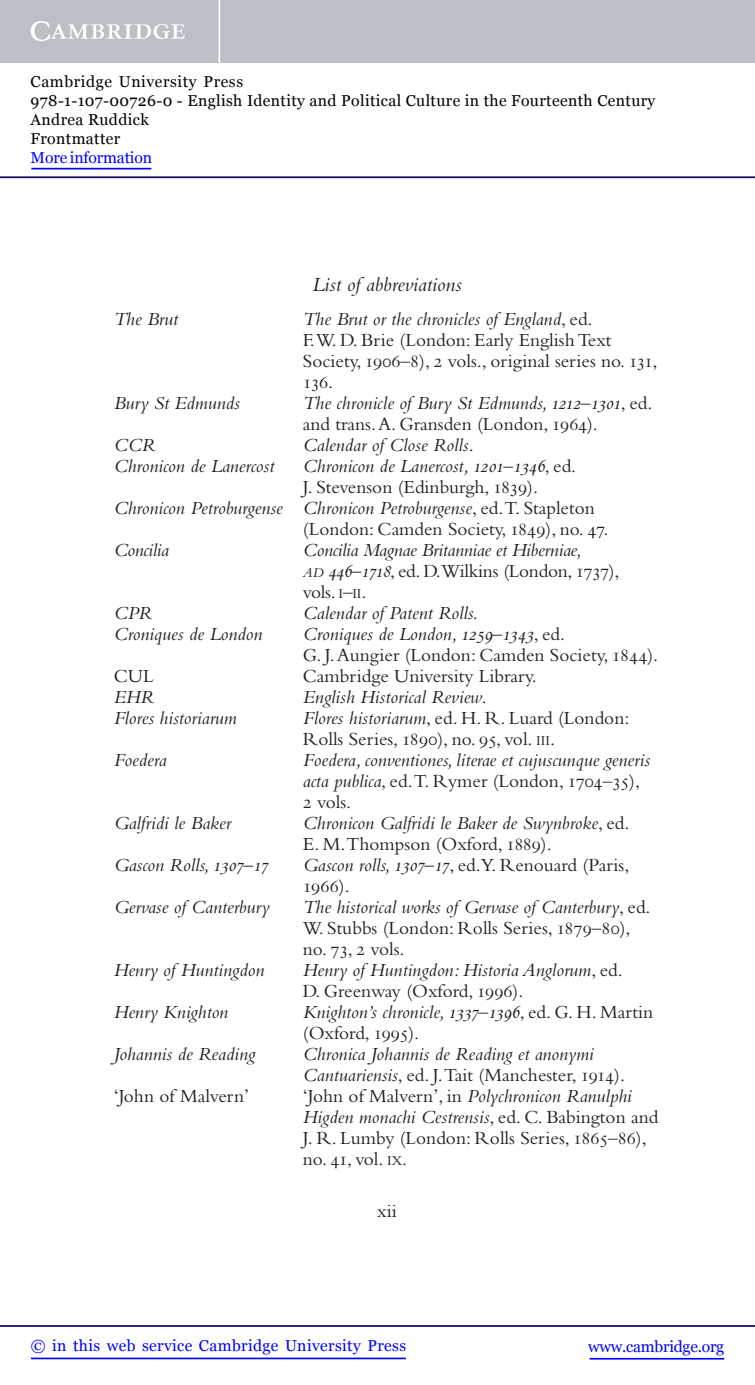
<style>
.page{position:relative;width:755px;height:1385px;background:#fff}
.page>*{position:absolute;margin:0;border:0;box-sizing:border-box;transform-origin:0 0}
.t1{font:italic 21px "Bembo Std";color:#231f20}
.t2{font:italic 19.25px/21px "Bembo Std";color:#231f20}
.t3{font:19.25px/21px "Bembo Std";color:#231f20}
.t4{font:15.75px/18.9px "Georgia";letter-spacing:.025em;color:#000}
.t5{font:15.75px "Georgia";letter-spacing:.025em;color:#00f}
.t6{font:15.75px "Georgia";letter-spacing:-.015em;color:#00f}
.t7{font:15.75px "Georgia";letter-spacing:-.01em;color:#00f}
.s1{font-style:italic}
.s2{font-style:normal}
.s3{font-size:14px}
.s4{font-style:normal;font-size:14px}
</style>
<div class="page">
<hr style="left:589px;top:1358px;width:134px;height:1px;background:#00f">
<hr style="left:0;top:1325px;width:754px;height:2px;background:#150666">
<hr style="left:31px;top:1357px;width:374px;height:2px;background:#00f">
<div style="left:0;top:0;width:754px;height:63px;background:#bac0c6"></div>
<svg style="left:31px;top:21px;width:154px;height:20px"></svg>
<hr style="left:218px;top:0;width:2px;height:63px;background:#fff">
<hr style="left:0;top:176px;width:754px;height:2px;background:#150666">
<hr style="left:31px;top:168px;width:120px;height:1px;background:#00f">
<p class="t4" style="left:31px;top:72px;width:625px">Cambridge University Press<br>978-1-107-00726-0 - English Identity and Political Culture in the Fourteenth Century Andrea Ruddick<br>Frontmatter</p>
<p class="t7" style="left:31px;top:148px;width:123px">More information</p>
<p class="t1" style="left:312px;top:276px;width:151px">List of abbreviations</p>
<p class="t2" style="left:114px;top:310px;width:66px">The Brut</p>
<p class="t3" style="left:303px;top:310px;width:356px"><span class="s1">The Brut or the chronicles of England</span> , ed.<br>F.W. D. B rie (London: E arly English Text Society, 1906–8), 2 vols., original series no. 131, 136.</p>
<p class="t2" style="left:114px;top:394px;width:128px">Bury St Edmunds</p>
<p class="t2" style="left:303px;top:394px;width:351px">The chronicle of Bury St Edmunds, 1212–1301 <span class="s2">, ed. and trans. A. Gransden (London, 1964).</span></p>
<p class="t2" style="left:114px;top:436px;width:43px">CCR</p>
<p class="t2" style="left:303px;top:436px;width:172px">Calendar of Close Rolls<span class="s2">.</span></p>
<p class="t2" style="left:114px;top:457px;width:162px">Chronicon de Lanercost</p>
<p class="t2" style="left:303px;top:457px;width:275px">Chronicon de Lanercost, 1201–1346 <span class="s2">, ed.</span></p>
<p class="t3" style="left:303px;top:478px;width:236px">J. Stevenson (E dinburgh, 1839).</p>
<p class="t2" style="left:114px;top:499px;width:482px">Chronicon Petroburgense Chronicon Petroburgense <span class="s2">, ed.T. Stapleton</span></p>
<p class="t3" style="left:303px;top:520px;width:307px">(London: Camden Society, 1849), no. 47.</p>
<p class="t2" style="left:114px;top:541px;width:57px">Concilia</p>
<p class="t2" style="left:303px;top:541px;width:318px">Concilia Magnae Britanniae et Hiberniae,<br><span class="s3">AD</span> 446–1718<span class="s2">, ed. D.Wilkins (London, 1737), vols.</span> <span class="s4">I</span><span class="s2">–</span> <span class="s4">II</span><span class="s2">.</span></p>
<p class="t2" style="left:114px;top:604px;width:40px">CPR</p>
<p class="t2" style="left:303px;top:604px;width:176px">Calendar of Patent Rolls.</p>
<p class="t2" style="left:114px;top:625px;width:150px">Croniques de London</p>
<p class="t3" style="left:303px;top:625px;width:356px"><span class="s1">Croniques de London, 1259–1343</span> , ed.<br>G. J. Aungier (London: Camden Society, 1844).</p>
<p class="t3" style="left:114px;top:667px;width:39px">CUL</p>
<p class="t3" style="left:303px;top:667px;width:235px">Cambridge University Library.</p>
<p class="t2" style="left:114px;top:688px;width:42px">EHR</p>
<p class="t2" style="left:303px;top:688px;width:185px">English Historical Review<span class="s2">.</span></p>
<p class="t2" style="left:114px;top:709px;width:125px">Flores historiarum</p>
<p class="t3" style="left:303px;top:709px;width:328px"><span class="s1">Flores historiarum</span> , ed. H. R . Luard (London:<br>Rolls Series, 1890), no. 95, vol. <span class="s3">III</span>.</p>
<p class="t2" style="left:114px;top:751px;width:54px">Foedera</p>
<p class="t2" style="left:303px;top:751px;width:349px">Foedera, conventiones, literae et cujuscunque generis acta publica <span class="s2">, ed.T. Rymer (London, 1704–35),<br>2 vols.</span></p>
<p class="t2" style="left:114px;top:814px;width:119px">Galfridi le Baker</p>
<p class="t2" style="left:303px;top:814px;width:328px">Chronicon Galfridi le Baker de Swynbroke <span class="s2">, ed.<br>E . M.Thompson (Oxford, 1889).</span></p>
<p class="t2" style="left:114px;top:856px;width:156px">Gascon Rolls, 1307–17</p>
<p class="t3" style="left:303px;top:856px;width:328px"><span class="s1">Gascon rolls, 1307–17</span> , ed.Y. Renouard (Paris,<br>1966).</p>
<p class="t2" style="left:114px;top:898px;width:157px">Gervase of Canterbury</p>
<p class="t3" style="left:303px;top:898px;width:349px"><span class="s1">The historical works of Gervase of Canterbury</span> , ed.<br>W. Stubbs (London: Rolls Series, 1879–80), no. 73, 2 vols.</p>
<p class="t2" style="left:114px;top:961px;width:152px">Henry of Huntingdon</p>
<p class="t2" style="left:303px;top:961px;width:321px">Henry of Huntingdon: Historia Anglorum <span class="s2">, ed.<br>D. Greenway (Oxford, 1996).</span></p>
<p class="t2" style="left:114px;top:1003px;width:116px">Henry Knighton</p>
<p class="t2" style="left:303px;top:1003px;width:351px">Knighton’s chronicle, 1337–1396 <span class="s2">, ed. G. H. Martin (Oxford, 1995).</span></p>
<p class="t2" style="left:114px;top:1045px;width:143px">Johannis de Reading</p>
<p class="t2" style="left:303px;top:1045px;width:323px">Chronica Johannis de Reading et anonymi<br>Cantuariensis <span class="s2">, ed. J.Tait (Manchester, 1914).</span></p>
<p class="t3" style="left:114px;top:1087px;width:137px">‘John of Malvern’</p>
<p class="t3" style="left:303px;top:1087px;width:357px">‘John of Malvern’, in <span class="s1">Polychronicon Ranulphi Higden monachi Cestrensis</span> , ed. C. B abington and J. R. Lumby (London: Rolls Series, 1865–86), no. 41, vol. <span class="s3">IX</span>.</p>
<p class="t3" style="left:377px;top:1202px;width:21px">xii</p>
<p class="t5" style="left:31px;top:1337px;width:376px">© in this web service Cambridge University Press</p>
<p class="t6" style="left:587px;top:1337px;width:137px">www.cambridge.org</p>
</div>
